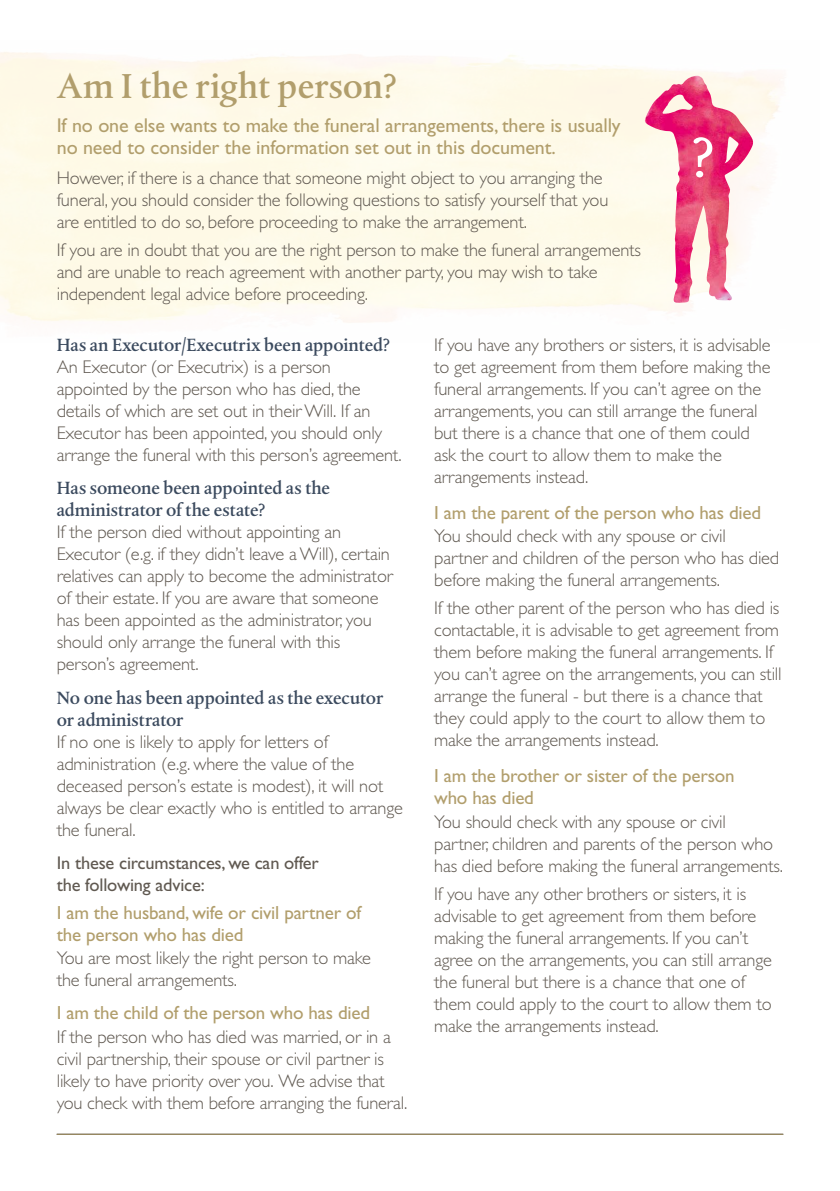
<style>
.page{position:relative;width:840px;height:1191px;background:#fff}
.page>*{position:absolute;margin:0;border:0;box-sizing:border-box;transform-origin:0 0}
.t1{font:36px "DTL Albertina ST Medium";color:#b19e6c}
.t2{font:20px/22px "Gill Sans";letter-spacing:-.005em;color:#b19e6c}
.t3{font:19px/22px "Gill Sans";letter-spacing:-.01em;color:#b19e6c}
.t4{font:300 18.4px/22px "Gill Sans";letter-spacing:-.01em;color:#605951}
.t5{font:18.4px/22px "DTL Albertina ST Medium";letter-spacing:-.005em;color:#3b4a5e}
.t6{font:18.4px/22px "Gill Sans";letter-spacing:-.01em;color:#605951}
</style>
<div class="page">
<hr style="left:57px;top:1133px;width:725px;height:1px;background:#b19e6c">
<img style="left:643px;top:76px;width:110px;height:227px">
<svg style="left:692px;top:137px;width:20px;height:40px"></svg>
<h1 class="t1" style="left:57px;top:64px;width:341px">Am I the right person?</h1>
<p class="t2" style="left:57px;top:114px;width:565px">If no one else wants to make the funeral arrangements, there is usually no need to consider the information set out in this document.</p>
<p class="t4" style="left:57px;top:167px;width:553px">However, if there is a chance that someone might object to you arranging the funeral, you should consider the following questions to satisfy yourself that you are entitled to do so, before proceeding to make the arrangement.</p>
<p class="t4" style="left:57px;top:239px;width:585px">If you are in doubt that you are the right person to make the funeral arrangements and are unable to reach agreement with another party, you may wish to take independent legal advice before proceeding.</p>
<p class="t5" style="left:57px;top:333px;width:334px">Has an Executor/Executrix been appointed?</p>
<p class="t4" style="left:57px;top:356px;width:346px">An Executor (or Executrix) is a person appointed by the person who has died, the details of which are set out in their Will. If an Executor has been appointed, you should only arrange the funeral with this person’s agreement.</p>
<p class="t5" style="left:57px;top:477px;width:274px">Has someone been appointed as the administrator of the estate?</p>
<p class="t4" style="left:57px;top:521px;width:337px">If the person died without appointing an Executor (e.g. if they didn’t leave a Will), certain relatives can apply to become the administrator of their estate. If you are aware that someone has been appointed as the administrator, you should only arrange the funeral with this person’s agreement.</p>
<p class="t5" style="left:57px;top:686px;width:328px">No one has been appointed as the executor or administrator</p>
<p class="t4" style="left:57px;top:730px;width:347px">If no one is likely to apply for letters of administration (e.g. where the value of the deceased person’s estate is modest), it will not always be clear exactly who is entitled to arrange the funeral.</p>
<p class="t6" style="left:57px;top:852px;width:263px">In these circumstances, we can offer the following advice:</p>
<p class="t3" style="left:57px;top:901px;width:306px">I am the husband, wife or civil partner of the person who has died</p>
<p class="t4" style="left:57px;top:947px;width:316px">You are most likely the right person to make the funeral arrangements.</p>
<p class="t3" style="left:57px;top:1002px;width:315px">I am the child of the person who has died</p>
<p class="t4" style="left:57px;top:1026px;width:352px">If the person who has died was married, or in a civil partnership, their spouse or civil partner is likely to have priority over you. We advise that you check with them before arranging the funeral.</p>
<p class="t4" style="left:434px;top:334px;width:337px">If you have any brothers or sisters, it is advisable to get agreement from them before making the funeral arrangements. If you can’t agree on the arrangements, you can still arrange the funeral but there is a chance that one of them could ask the court to allow them to make the arrangements instead.</p>
<p class="t3" style="left:434px;top:502px;width:328px">I am the parent of the person who has died</p>
<p class="t4" style="left:434px;top:525px;width:346px">You should check with any spouse or civil partner and children of the person who has died before making the funeral arrangements.</p>
<p class="t4" style="left:434px;top:597px;width:349px">If the other parent of the person who has died is contactable, it is advisable to get agreement from them before making the funeral arrangements. If you can’t agree on the arrangements, you can still arrange the funeral - but there is a chance that they could apply to the court to allow them to make the arrangements instead.</p>
<p class="t3" style="left:434px;top:765px;width:302px">I am the brother or sister of the person who has died</p>
<p class="t4" style="left:434px;top:811px;width:350px">You should check with any spouse or civil partner, children and parents of the person who has died before making the funeral arrangements.</p>
<p class="t4" style="left:434px;top:882px;width:339px">If you have any other brothers or sisters, it is advisable to get agreement from them before making the funeral arrangements. If you can’t agree on the arrangements, you can still arrange the funeral but there is a chance that one of them could apply to the court to allow them to make the arrangements instead.</p>
</div>
